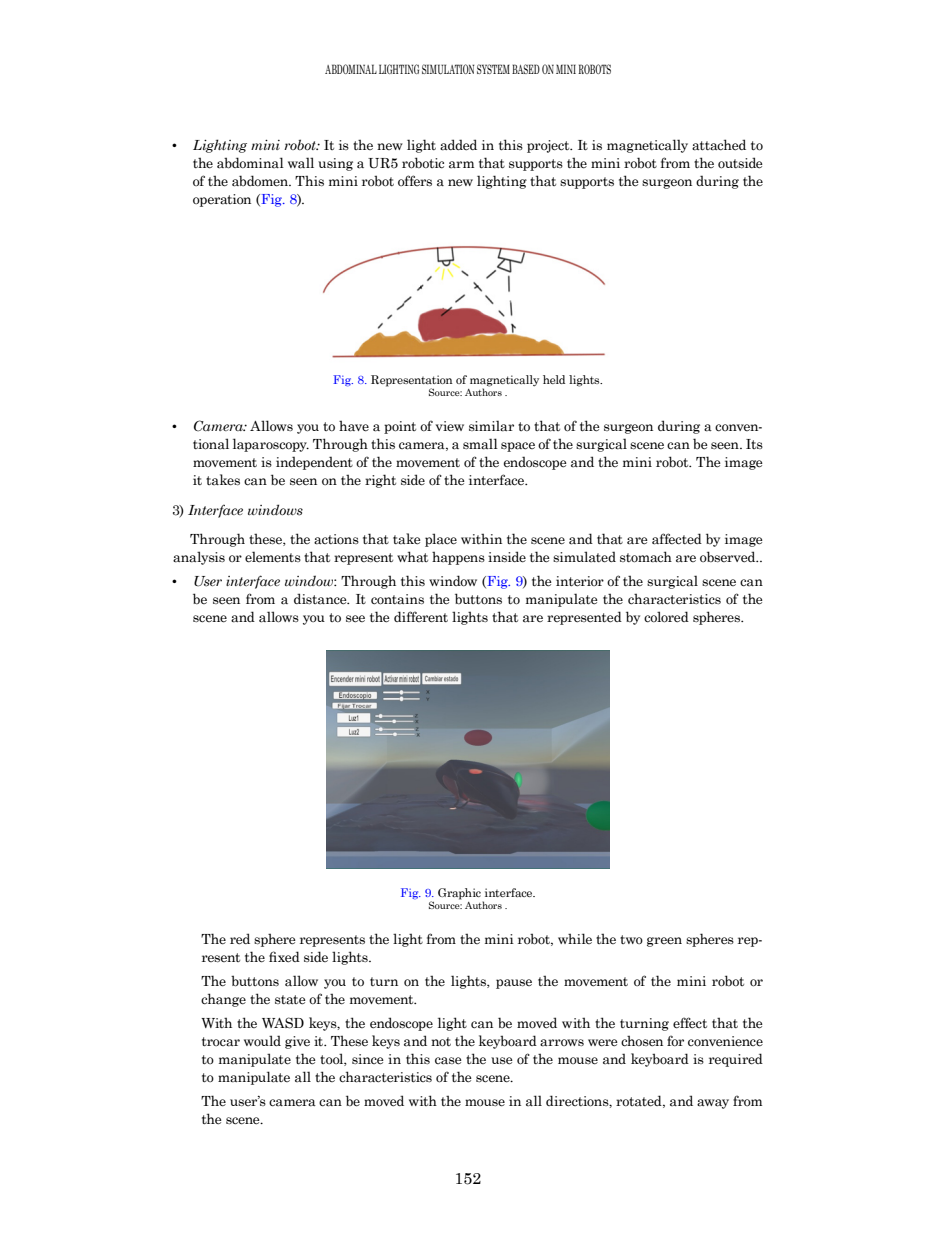
<style>
.page{position:relative;width:936px;height:1248px;background:#fff}
.page>*{position:absolute;margin:0;border:0;box-sizing:border-box;transform-origin:0 0}
.t1{font:16px "Century Schoolbook";color:#000}
.t2{font:14px/18px "Century Schoolbook";letter-spacing:-.015em;color:#000;text-align:justify}
.t3{font:12.8px "Century Schoolbook";letter-spacing:.005em;color:#000;scale:.6 1}
.t4{font:12px "Century Schoolbook";letter-spacing:-.015em;color:#000}
.t5{font:10px "Century Schoolbook";letter-spacing:-.005em;color:#000}
.s1{font-style:italic}
.s2{color:#00f}
</style>
<div class="page">
<img style="left:322px;top:245px;width:284px;height:113px">
<img style="left:327px;top:650px;width:282px;height:218px">
<p class="t3" style="left:325px;top:58px;width:20px">Abdominal</p>
<p class="t3" style="left:378px;top:58px;width:19px">Lighting</p>
<p class="t3" style="left:422px;top:58px;width:18px">Simulation</p>
<p class="t3" style="left:477px;top:58px;width:28px">System</p>
<p class="t3" style="left:512px;top:58px;width:18px">Based</p>
<p class="t3" style="left:542px;top:58px;width:80px">On Mini Robots</p>
<p class="t2" style="left:193px;top:135px;width:571px;text-indent:-23px"><span class="s1">• Lighting mini robot:</span> It is the new light added in this project. It is magnetically attached to the abdominal wall using a UR5 robotic arm that supports the mini robot from the outside of the abdomen. This mini robot offers a new lighting that supports the surgeon during the operation (<span class="s2">Fig. 8</span>).</p>
<p class="t4" style="left:333px;top:369px;width:271px"><span class="s2">Fig. 8.</span> Representation of magnetically held lights.</p>
<p class="t5" style="left:428px;top:384px;width:81px">Source: Authors .</p>
<p class="t2" style="left:193px;top:416px;width:571px;text-indent:-23px"><span class="s1">• Camera:</span> Allows you to have a point of view similar to that of the surgeon during a conven&shy;tional laparoscopy. Through this camera, a small space of the surgical scene can be seen. Its movement is independent of the movement of the endoscope and the mini robot. The image it takes can be seen on the right side of the interface.</p>
<p class="t2" style="left:190px;top:493px;width:574px;line-height:29.3px;text-indent:-18px">3) <span class="s1">Interface windows<br></span>Through these, the actions that take place within the scene and that are affected by image</p>
<p class="t2" style="left:173px;top:546px;width:591px">analysis or elements that represent what happens inside the simulated stomach are observed..</p>
<p class="t2" style="left:193px;top:570px;width:571px;text-indent:-23px"><span class="s1">• User interface window</span>: Through this window (<span class="s2">Fig. 9</span>) the interior of the surgical scene can be seen from a distance. It contains the buttons to manipulate the characteristics of the scene and allows you to see the different lights that are represented by colored spheres.</p>
<p class="t4" style="left:400px;top:882px;width:137px"><span class="s2">Fig. 9.</span> Graphic interface.</p>
<p class="t5" style="left:428px;top:897px;width:81px">Source: Authors .</p>
<p class="t2" style="left:201px;top:929px;width:563px">The red sphere represents the light from the mini robot, while the two green spheres rep&shy;resent the fixed side lights.</p>
<p class="t2" style="left:201px;top:970px;width:563px">The buttons allow you to turn on the lights, pause the movement of the mini robot or change the state of the movement.</p>
<p class="t2" style="left:201px;top:1012px;width:563px">With the WASD keys, the endoscope light can be moved with the turning effect that the trocar would give it. These keys and not the keyboard arrows were chosen for convenience to manipulate the tool, since in this case the use of the mouse and keyboard is required to manipulate all the characteristics of the scene.</p>
<p class="t2" style="left:201px;top:1090px;width:563px">The user’s camera can be moved with the mouse in all directions, rotated, and away from the scene.</p>
<p class="t1" style="left:454px;top:1164px;width:28px">152</p>
</div>
